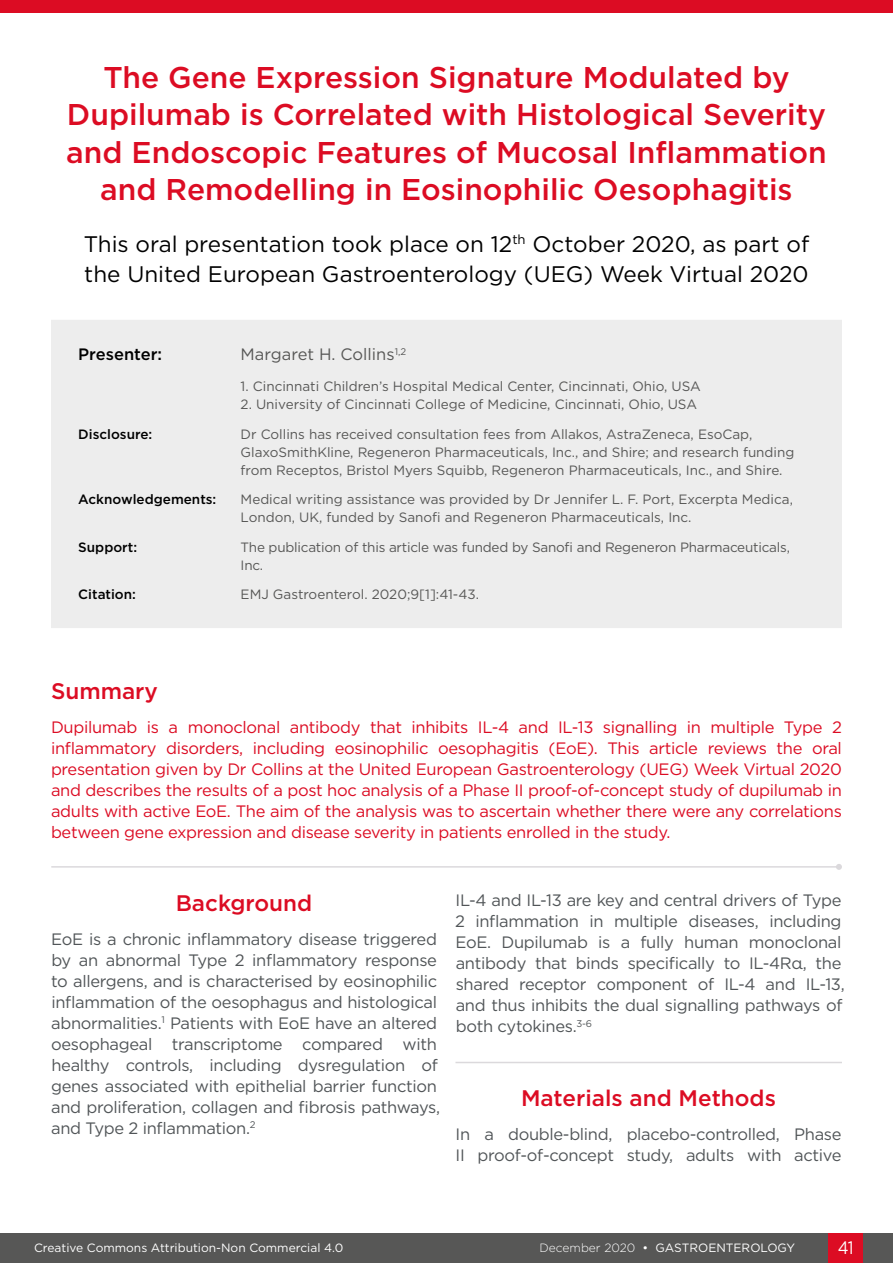
<style>
.page{position:relative;width:893px;height:1263px;background:#fff}
.page>*{position:absolute;margin:0;border:0;box-sizing:border-box;transform-origin:0 0}
.Symposium_Title{font:500 30px/37.5px "Gotham";color:#dc0c23;text-align:center}
.Symposium_Subtitle{font:22.5px/30px "Gotham";color:#000}
.H1a__Symposium_Titl{font:500 22.5px "Gotham";color:#dc0c23}
.Meeting_Summary_Head{font:500 22.5px "Gotham";color:#dc0c23}
.t1{font:18px "Gotham";color:#fff;scale:.9 1}
.Body_text_90{font:16.5px/21px "Gotham";letter-spacing:-.02em;color:#515558}
.Meeting_Summary_Body{font:16.5px/21px "Gotham";letter-spacing:-.02em;color:#dc0c23;text-align:justify}
.Symposium_Details__C{font:16.5px "Gotham";color:#575756}
.Symposium_Details__C-2{font:500 16.5px "Gotham";color:#000}
.Symposium_Details__C-3{font:13.5px/18px "Gotham";color:#575756}
.Symposium_Details_He{font:500 13.5px "Gotham";color:#000}
.Symposium_Details_Bo{font:13.5px "Gotham";color:#575756}
.t2{font:12px "Gotham";color:#fff}
.s1{font-weight:300}
</style>
<div class="page">
<div style="left:0;top:1233px;width:893px;height:30px;background:#575756"></div>
<div style="left:829px;top:1233px;width:34px;height:30px;background:#dc0c23"></div>
<hr style="left:52px;top:866px;width:787px;height:2px;background:#dbd9dc">
<svg style="left:836px;top:864px;width:6px;height:6px"></svg>
<hr style="left:455px;top:1062px;width:387px;height:1px;background:#dbd9dc">
<div style="left:0;top:0;width:893px;height:13px;background:#dc0c23"></div>
<div style="left:51px;top:320px;width:791px;height:308px;background:#ededed"></div>
<p class="Symposium_Title" style="left:66px;top:58px;width:762px">The Gene Expression Signature Modulated by Dupilumab is Correlated with Histological Severity and Endoscopic Features of Mucosal Inflammation and Remodelling in Eosinophilic Oesophagitis</p>
<p class="Symposium_Subtitle" style="left:84px;top:228px;width:727px">This oral presentation took place on 12<sup>th</sup> October 2020, as part of the United European Gastroenterology (UEG) Week Virtual 2020</p>
<p class="Symposium_Details__C-2" style="left:78px;top:344px;width:85px">Presenter:</p>
<p class="Symposium_Details__C" style="left:241px;top:344px;width:167px">Margaret H. Collins<sup>1,2</sup></p>
<p class="Symposium_Details__C-3" style="left:241px;top:377px;width:462px">1. Cincinnati Children’s Hospital Medical Center, Cincinnati, Ohio, USA</p>
<p class="Symposium_Details__C-3" style="left:241px;top:395px;width:458px">2. University of Cincinnati College of Medicine, Cincinnati, Ohio, USA</p>
<p class="Symposium_Details_He" style="left:78px;top:425px;width:76px">Disclosure:</p>
<p class="Symposium_Details__C-3" style="left:241px;top:424px;width:555px">Dr Collins has received consultation fees from Allakos, AstraZeneca, EsoCap,<br>GlaxoSmithKline, Regeneron Pharmaceuticals, Inc., and Shire; and research funding from Receptos, Bristol Myers Squibb, Regeneron Pharmaceuticals, Inc., and Shire.</p>
<p class="Symposium_Details_He" style="left:78px;top:490px;width:140px">Acknowledgements:</p>
<p class="Symposium_Details__C-3" style="left:241px;top:490px;width:554px">Medical writing assistance was provided by Dr Jennifer L. F. Port, Excerpta Medica,<br>London, UK, funded by Sanofi and Regeneron Pharmaceuticals, Inc.</p>
<p class="Symposium_Details_He" style="left:78px;top:538px;width:60px">Support:</p>
<p class="Symposium_Details__C-3" style="left:241px;top:538px;width:551px">The publication of this article was funded by Sanofi and Regeneron Pharmaceuticals,<br>Inc.</p>
<p class="Symposium_Details_He" style="left:78px;top:586px;width:59px">Citation:</p>
<p class="Symposium_Details_Bo" style="left:241px;top:586px;width:240px">EMJ Gastroenterol. 2020;9[1]:41-43.</p>
<p class="Meeting_Summary_Head" style="left:51px;top:676px;width:108px">Summary</p>
<p class="Meeting_Summary_Body" style="left:51px;top:716px;width:792px">Dupilumab is a monoclonal antibody that inhibits IL-4 and IL-13 signalling in multiple Type 2 inflammatory disorders, including eosinophilic oesophagitis (EoE). This article reviews the oral presentation given by Dr Collins at the United European Gastroenterology (UEG) Week Virtual 2020 and describes the results of a post hoc analysis of a Phase II proof-of-concept study of dupilumab in adults with active EoE. The aim of the analysis was to ascertain whether there were any correlations between gene expression and disease severity in patients enrolled in the study.</p>
<p class="H1a__Symposium_Titl" style="left:176px;top:888px;width:138px">Background</p>
<p class="Body_text_90" style="left:51px;top:928px;width:391px">EoE is a chronic inflammatory disease triggered by an abnormal Type 2 inflammatory response to allergens, and is characterised by eosinophilic inflammation of the oesophagus and histological abnormalities.<sup>1</sup> Patients with EoE have an altered oesophageal transcriptome compared with healthy controls, including dysregulation of genes associated with epithelial barrier function and proliferation, collagen and fibrosis pathways, and Type 2 inflammation.<sup>2</sup></p>
<p class="Body_text_90" style="left:455px;top:889px;width:391px">IL-4 and IL-13 are key and central drivers of Type 2 inflammation in multiple diseases, including EoE. Dupilumab is a fully human monoclonal antibody that binds specifically to IL-4Rα, the shared receptor component of IL-4 and IL-13, and thus inhibits the dual signalling pathways of both cytokines.<sup>3-6</sup></p>
<p class="H1a__Symposium_Titl" style="left:521px;top:1083px;width:256px">Materials and Methods</p>
<p class="Body_text_90" style="left:455px;top:1123px;width:387px">In a double-blind, placebo-controlled, Phase<br>II proof-of-concept study, adults with active</p>
<p class="t2" style="left:34px;top:1240px;width:311px">Creative Commons Attribution-Non Commercial 4.0</p>
<p class="t2" style="left:540px;top:1240px;width:257px"><span class="s1">December 2020</span> • GASTROENTEROLOGY</p>
<p class="t1" style="left:838px;top:1236px;width:19px">41</p>
</div>
